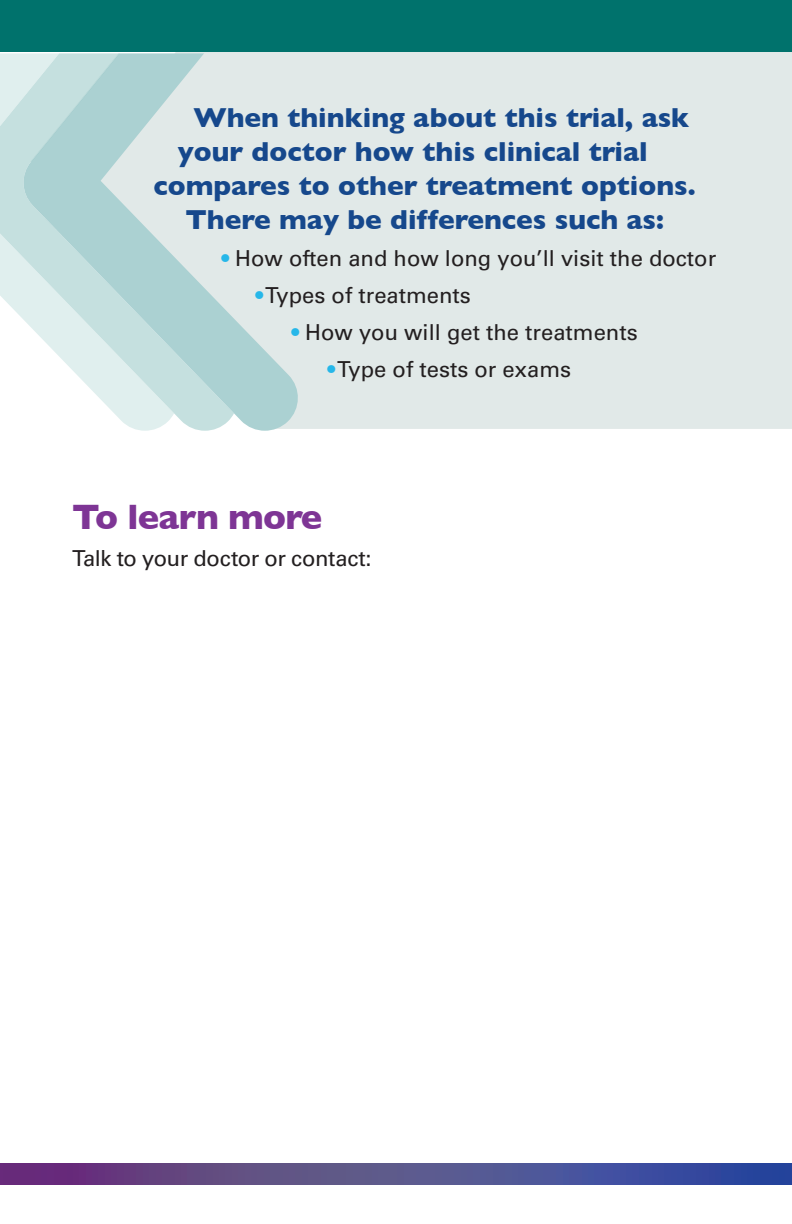
<style>
.page{position:relative;width:792px;height:1224px;background:#fff}
.page>*{position:absolute;margin:0;border:0;box-sizing:border-box;transform-origin:0 0}
.t1{font:700 36px "Gill Sans";letter-spacing:-.02em;color:#7e3595}
.t2{font:700 28px "Gill Sans";color:#16488c}
.t3{font:22px "Univers LT Std";color:#231f20}
.t4{font:22px "Univers LT Std";letter-spacing:-.02em;color:#231f20}
.s1{color:#26b7e9}
</style>
<div class="page">
<svg style="left:0;top:1164px;width:792px;height:21px;background:#534a8d"></svg>
<div style="left:175px;top:52px;width:617px;height:377px;background:#e1e9e8"></div>
<svg style="left:0;top:53px;width:21px;height:264px;background:#d3e8e7"></svg>
<svg style="left:21px;top:53px;width:280px;height:378px;background:#d2e4e3"></svg>
<svg style="left:31px;top:53px;width:88px;height:194px;background:#b6d7d7"></svg>
<div style="left:0;top:0;width:792px;height:52px;background:#00726c"></div>
<p class="t2" style="left:193px;top:96px;width:497px">When thinking about this trial, ask</p>
<p class="t2" style="left:177px;top:130px;width:472px">your doctor how this clinical trial</p>
<p class="t2" style="left:153px;top:164px;width:544px">compares to other treatment options.</p>
<p class="t2" style="left:185px;top:198px;width:480px">There may be differences such as:</p>
<p class="t3" style="left:221px;top:246px;width:496px"><span class="s1">•</span> How often and how long you’ll visit the doctor</p>
<p class="t3" style="left:255px;top:283px;width:217px"><span class="s1">•</span> Types of treatments</p>
<p class="t3" style="left:291px;top:320px;width:348px"><span class="s1">•</span> How you will get the treatments</p>
<p class="t3" style="left:327px;top:357px;width:245px"><span class="s1">•</span> Type of tests or exams</p>
<p class="t1" style="left:72px;top:488px;width:252px">To learn more</p>
<p class="t4" style="left:72px;top:545px;width:301px">Talk to your doctor or contact:</p>
</div>
